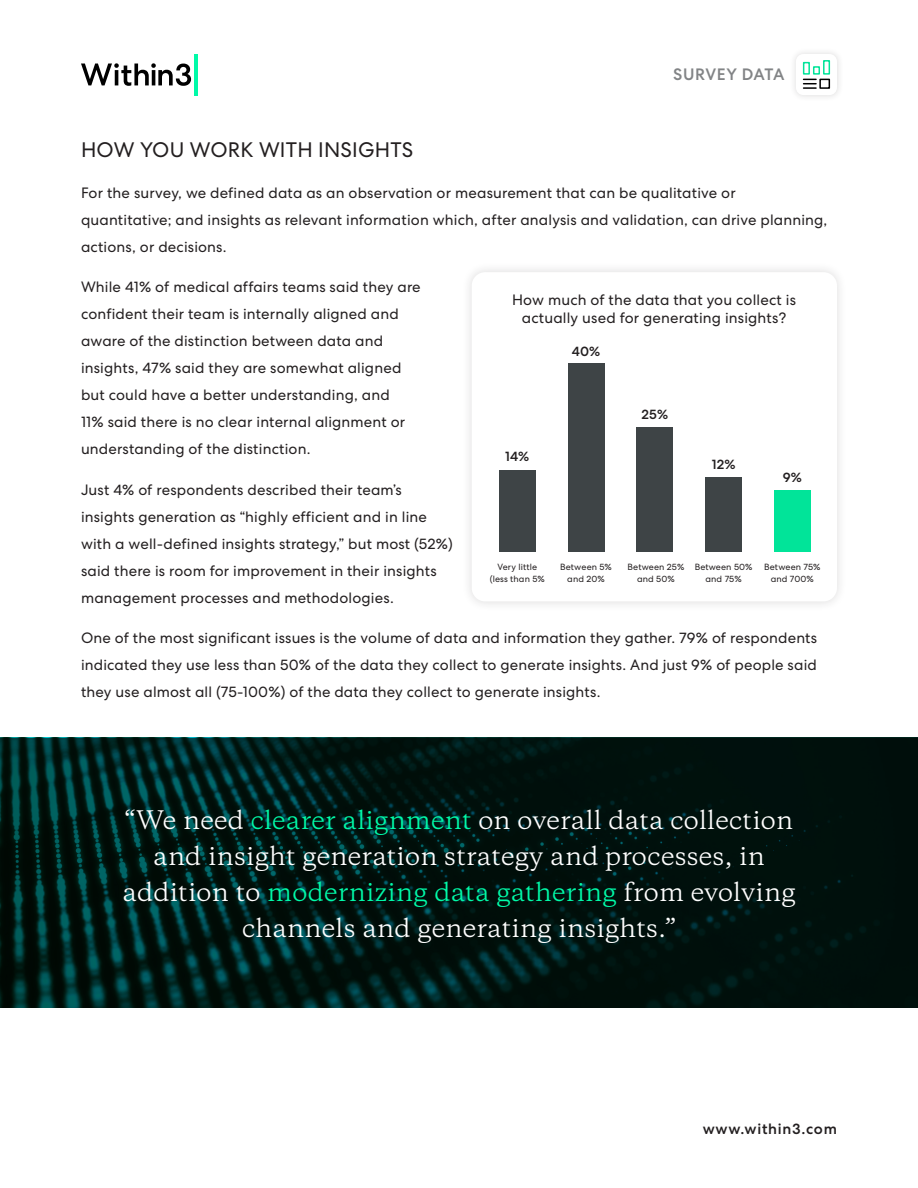
<style>
.page{position:relative;width:918px;height:1188px;background:#fff}
.page>*{position:absolute;margin:0;border:0;box-sizing:border-box;transform-origin:0 0}
.Quotes{font:24px/36px "Copernicus";letter-spacing:.01em;color:#fff;text-align:center}
.Headlines{font:21px "Centra No 2";letter-spacing:.01em;color:#231f20}
.t1{font:500 16.5px "Centra No 2";letter-spacing:.025em;color:#828486}
.Body_Copy{font:15px/27px "Centra No 2";letter-spacing:.01em;color:#231f20}
.t2{font:500 15px "Centra No 2";letter-spacing:.05em;color:#231f20}
.Body_Copy-2{font:500 13.5px "Centra No 2";letter-spacing:.01em;color:#231f20}
.Body_Copy-3{font:9px/12px "Centra No 2";letter-spacing:.01em;color:#231f20;text-align:center}
.s1{color:#00faa8}
</style>
<div class="page">
<hr style="left:194px;top:54px;width:4px;height:41px;background:#00faa8">
<svg style="left:81px;top:63px;width:110px;height:23px"></svg>
<div style="left:789px;top:47px;width:55px;height:55px;background:#f9f9f9"></div>
<div style="left:796px;top:54px;width:41px;height:41px;background:#fff;border-radius:8px"></div>
<svg style="left:802px;top:60px;width:29px;height:29px"></svg>
<div style="left:819px;top:79px;width:11px;height:10px;border:2px solid #000"></div>
<svg style="left:0;top:738px;width:918px;height:270px;background:#001814"></svg>
<div style="left:462px;top:262px;width:385px;height:350px;background:#f8f8f8"></div>
<div style="left:472px;top:272px;width:365px;height:329px;background:#fff;border-radius:14px"></div>
<div style="left:499px;top:470px;width:36px;height:82px;background:#3e4446"></div>
<div style="left:568px;top:363px;width:36px;height:189px;background:#3e4446"></div>
<div style="left:637px;top:427px;width:36px;height:125px;background:#3e4446"></div>
<div style="left:706px;top:477px;width:36px;height:75px;background:#3e4446"></div>
<div style="left:774px;top:490px;width:36px;height:62px;background:#01e499"></div>
<p class="t1" style="left:673px;top:65px;width:113px">SURVEY DATA</p>
<p class="Headlines" style="left:81px;top:138px;width:334px">HOW YOU WORK WITH INSIGHTS</p>
<p class="Body_Copy" style="left:81px;top:179px;width:748px">For the survey, we defined data as an observation or measurement that can be qualitative or quantitative; and insights as relevant information which, after analysis and validation, can drive planning, actions, or decisions.</p>
<p class="Body_Copy" style="left:81px;top:273px;width:341px">While 41% of medical affairs teams said they are confident their team is internally aligned and aware of the distinction between data and insights, 47% said they are somewhat aligned but could have a better understanding, and<br>11% said there is no clear internal alignment or understanding of the distinction.</p>
<p class="Body_Copy" style="left:81px;top:476px;width:373px">Just 4% of respondents described their team’s insights generation as “highly efficient and in line with a well-defined insights strategy,” but most (52%) said there is room for improvement in their insights management processes and methodologies.</p>
<p class="Body_Copy" style="left:81px;top:624px;width:738px;text-align:justify">One of the most significant issues is the volume of data and information they gather. 79% of respondents indicated they use less than 50% of the data they collect to generate insights. And just 9% of people said they use almost all (75-100%) of the data they collect to generate insights.</p>
<p class="Body_Copy" style="left:512px;top:291px;width:285px;line-height:18px;text-align:center">How much of the data that you collect is actually used for generating insights?</p>
<p class="Body_Copy-2" style="left:572px;top:343px;width:30px">40%</p>
<p class="Body_Copy-2" style="left:642px;top:406px;width:28px">25%</p>
<p class="Body_Copy-2" style="left:505px;top:449px;width:26px">14%</p>
<p class="Body_Copy-2" style="left:712px;top:456px;width:25px">12%</p>
<p class="Body_Copy-2" style="left:783px;top:469px;width:21px">9%</p>
<p class="Body_Copy-3" style="left:490px;top:560px;width:57px">Very little (less than 5%</p>
<p class="Body_Copy-3" style="left:560px;top:560px;width:53px">Between 5% and 20%</p>
<p class="Body_Copy-3" style="left:628px;top:560px;width:58px">Between 25% and 50%</p>
<p class="Body_Copy-3" style="left:695px;top:560px;width:59px">Between 50% and 75%</p>
<p class="Body_Copy-3" style="left:764px;top:560px;width:58px">Between 75% and 700%</p>
<p class="Quotes" style="left:122px;top:802px;width:675px">“We need <span class="s1">clearer alignment</span> on overall data collection and insight generation strategy and processes, in addition to <span class="s1">modernizing data gathering</span> from evolving channels and generating insights.”</p>
<p class="t2" style="left:703px;top:1120px;width:136px">www.within3.com</p>
</div>
